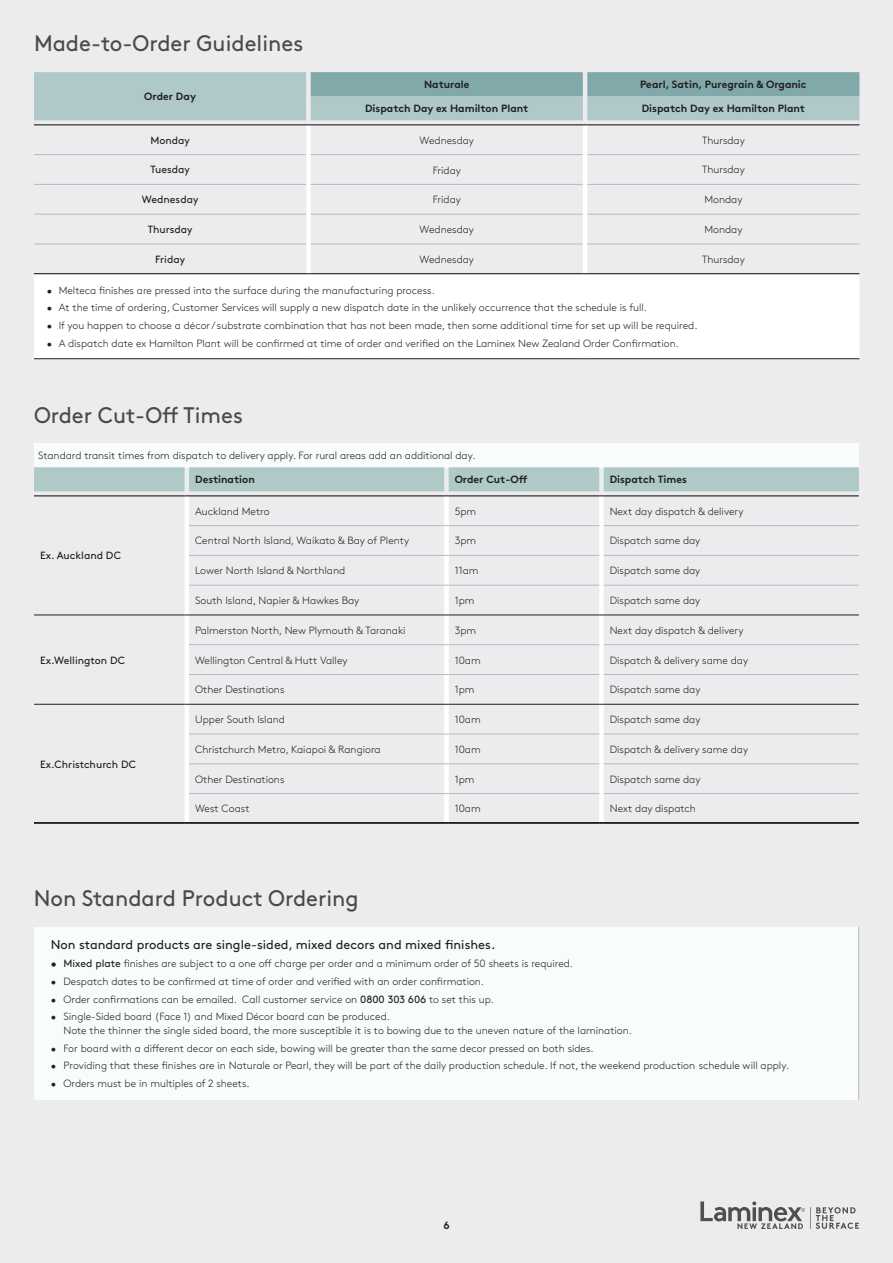
<style>
.page{position:relative;width:893px;height:1263px;background:#ececee}
.page>*{position:absolute;margin:0;border:0;box-sizing:border-box;transform-origin:0 0}
.t1{font:22.5px "Brown";color:#494a4b}
.t2{font:12.75px "Brown";color:#231f20}
.t3{font:300 10.5px/13.5px "Brown";color:#231f20}
.t4{font:700 10.5px "Brown";color:#231f20}
.t5{font:10.5px "Brown";color:#231f20}
.s1{font-weight:400}
</style>
<div class="page">
<svg style="left:700px;top:1201px;width:159px;height:28px"></svg>
<svg style="left:34px;top:125px;width:825px;height:233px"></svg>
<hr style="left:34px;top:154px;width:272px;height:1px;background:#b8b9bc">
<hr style="left:34px;top:184px;width:272px;height:1px;background:#b8b9bc">
<hr style="left:311px;top:214px;width:272px;height:1px;background:#b8b9bc">
<hr style="left:587px;top:214px;width:272px;height:1px;background:#b8b9bc">
<hr style="left:34px;top:214px;width:272px;height:1px;background:#b8b9bc">
<hr style="left:34px;top:244px;width:272px;height:1px;background:#b8b9bc">
<hr style="left:311px;top:244px;width:272px;height:1px;background:#b8b9bc">
<hr style="left:587px;top:244px;width:272px;height:1px;background:#b8b9bc">
<hr style="left:311px;top:154px;width:272px;height:1px;background:#b8b9bc">
<hr style="left:587px;top:154px;width:272px;height:1px;background:#b8b9bc">
<hr style="left:311px;top:184px;width:272px;height:1px;background:#b8b9bc">
<hr style="left:587px;top:184px;width:272px;height:1px;background:#b8b9bc">
<svg style="left:34px;top:72px;width:825px;height:53px;background:#a5c0c1"></svg>
<hr style="left:587px;top:124px;width:272px;height:1px;background:#231f20">
<hr style="left:34px;top:273px;width:272px;height:1px;background:#231f20">
<hr style="left:311px;top:273px;width:272px;height:1px;background:#231f20">
<hr style="left:587px;top:273px;width:272px;height:1px;background:#231f20">
<hr style="left:34px;top:358px;width:272px;height:1px;background:#231f20">
<hr style="left:311px;top:358px;width:272px;height:1px;background:#231f20">
<hr style="left:587px;top:358px;width:272px;height:1px;background:#231f20">
<div style="left:34px;top:443px;width:825px;height:24px;background:#f9fcfc"></div>
<svg style="left:34px;top:467px;width:825px;height:357px"></svg>
<hr style="left:449px;top:793px;width:150px;height:1px;background:#b8b9bc">
<hr style="left:604px;top:793px;width:255px;height:1px;background:#b8b9bc">
<hr style="left:34px;top:822px;width:825px;height:1px;background:#231f20">
<div style="left:34px;top:927px;width:825px;height:173px;background:#f9fcfc"></div>
<hr style="left:858px;top:927px;width:1px;height:173px;background:#b8b9bc">
<h1 class="t1" style="left:34px;top:26px;width:271px">Made-to-Order Guidelines</h1>
<p class="t4" style="left:144px;top:88px;width:53px">Order Day</p>
<p class="t4" style="left:424px;top:76px;width:47px">Naturale</p>
<p class="t4" style="left:640px;top:76px;width:168px">Pearl, Satin, Puregrain &amp; Organic</p>
<p class="t4" style="left:365px;top:100px;width:165px">Dispatch Day ex Hamilton Plant</p>
<p class="t4" style="left:642px;top:100px;width:165px">Dispatch Day ex Hamilton Plant</p>
<p class="t5" style="left:150px;top:132px;width:41px">Monday</p>
<p class="t3" style="left:420px;top:133px;width:56px">Wednesday</p>
<p class="t3" style="left:702px;top:133px;width:44px">Thursday</p>
<p class="t5" style="left:150px;top:162px;width:41px">Tuesday</p>
<p class="t3" style="left:433px;top:163px;width:30px">Friday</p>
<p class="t3" style="left:702px;top:162px;width:44px">Thursday</p>
<p class="t5" style="left:142px;top:192px;width:58px">Wednesday</p>
<p class="t3" style="left:433px;top:192px;width:30px">Friday</p>
<p class="t3" style="left:704px;top:192px;width:40px">Monday</p>
<p class="t5" style="left:148px;top:221px;width:46px">Thursday</p>
<p class="t3" style="left:420px;top:222px;width:56px">Wednesday</p>
<p class="t3" style="left:704px;top:222px;width:40px">Monday</p>
<p class="t5" style="left:155px;top:251px;width:32px">Friday</p>
<p class="t3" style="left:420px;top:252px;width:56px">Wednesday</p>
<p class="t3" style="left:702px;top:252px;width:44px">Thursday</p>
<p class="t3" style="left:47px;top:282px;width:390px">• Melteca finishes are pressed into the surface during the manufacturing process.</p>
<p class="t3" style="left:47px;top:300px;width:602px">• At the time of ordering, Customer Services will supply a new dispatch date in the unlikely occurrence that the schedule is full.</p>
<p class="t3" style="left:47px;top:318px;width:652px">• If you happen to choose a décor / substrate combination that has not been made, then some additional time for set up will be required.</p>
<p class="t3" style="left:47px;top:336px;width:634px">• A dispatch date ex Hamilton Plant will be confirmed at time of order and verified on the Laminex New Zealand Order Confirmation.</p>
<h1 class="t1" style="left:34px;top:398px;width:210px">Order Cut-Off Times</h1>
<p class="t3" style="left:38px;top:448px;width:439px">Standard transit times from dispatch to delivery apply. For rural areas add an additional day.</p>
<p class="t4" style="left:195px;top:471px;width:61px">Destination</p>
<p class="t4" style="left:455px;top:471px;width:74px">Order Cut-Off</p>
<p class="t4" style="left:610px;top:471px;width:79px">Dispatch Times</p>
<p class="t5" style="left:40px;top:548px;width:82px">Ex. Auckland DC</p>
<p class="t5" style="left:40px;top:652px;width:87px">Ex.Wellington DC</p>
<p class="t5" style="left:40px;top:756px;width:97px">Ex.Christchurch DC</p>
<p class="t3" style="left:195px;top:504px;width:76px">Auckland Metro</p>
<p class="t3" style="left:455px;top:504px;width:23px">5pm</p>
<p class="t3" style="left:610px;top:504px;width:135px">Next day dispatch &amp; delivery</p>
<p class="t3" style="left:195px;top:533px;width:216px">Central North Island, Waikato &amp; Bay of Plenty</p>
<p class="t3" style="left:455px;top:533px;width:23px">3pm</p>
<p class="t3" style="left:610px;top:533px;width:92px">Dispatch same day</p>
<p class="t3" style="left:195px;top:563px;width:152px">Lower North Island &amp; Northland</p>
<p class="t3" style="left:455px;top:563px;width:25px">11am</p>
<p class="t3" style="left:610px;top:563px;width:92px">Dispatch same day</p>
<p class="t3" style="left:195px;top:593px;width:166px">South Island, Napier &amp; Hawkes Bay</p>
<p class="t3" style="left:455px;top:593px;width:21px">1pm</p>
<p class="t3" style="left:610px;top:593px;width:92px">Dispatch same day</p>
<p class="t3" style="left:195px;top:623px;width:212px">Palmerston North, New Plymouth &amp; Taranaki</p>
<p class="t3" style="left:455px;top:623px;width:23px">3pm</p>
<p class="t3" style="left:610px;top:623px;width:135px">Next day dispatch &amp; delivery</p>
<p class="t3" style="left:195px;top:652px;width:154px">Wellington Central &amp; Hutt Valley</p>
<p class="t3" style="left:455px;top:652px;width:27px">10am</p>
<p class="t3" style="left:610px;top:652px;width:140px">Dispatch &amp; delivery same day</p>
<p class="t3" style="left:195px;top:682px;width:91px">Other Destinations</p>
<p class="t3" style="left:455px;top:682px;width:21px">1pm</p>
<p class="t3" style="left:610px;top:682px;width:92px">Dispatch same day</p>
<p class="t3" style="left:195px;top:712px;width:91px">Upper South Island</p>
<p class="t3" style="left:455px;top:712px;width:27px">10am</p>
<p class="t3" style="left:610px;top:712px;width:92px">Dispatch same day</p>
<p class="t3" style="left:195px;top:742px;width:187px">Christchurch Metro, Kaiapoi &amp; Rangiora</p>
<p class="t3" style="left:455px;top:742px;width:27px">10am</p>
<p class="t3" style="left:610px;top:742px;width:140px">Dispatch &amp; delivery same day</p>
<p class="t3" style="left:195px;top:771px;width:91px">Other Destinations</p>
<p class="t3" style="left:455px;top:771px;width:21px">1pm</p>
<p class="t3" style="left:610px;top:771px;width:92px">Dispatch same day</p>
<p class="t3" style="left:195px;top:801px;width:56px">West Coast</p>
<p class="t3" style="left:455px;top:801px;width:27px">10am</p>
<p class="t3" style="left:610px;top:801px;width:88px">Next day dispatch</p>
<h1 class="t1" style="left:34px;top:881px;width:327px">Non Standard Product Ordering</h1>
<p class="t2" style="left:51px;top:935px;width:446px">Non standard products are single-sided, mixed decors and mixed finishes.</p>
<p class="t3" style="left:51px;top:956px;width:524px"><span class="s1">• Mixed plate</span> finishes are subject to a one off charge per order and a minimum order of 50 sheets is required.</p>
<p class="t3" style="left:51px;top:973px;width:435px">• Despatch dates to be confirmed at time of order and verified with an order confirmation.</p>
<p class="t3" style="left:51px;top:991px;width:445px">• Order confirmations can be emailed. Call customer service on <span class="s1">0800 303 606</span> to set this up.</p>
<p class="t3" style="left:63px;top:1009px;width:570px;text-indent:-13px">• Single-Sided board (Face 1) and Mixed Décor board can be produced.<br>Note the thinner the single sided board, the more susceptible it is to bowing due to the uneven nature of the lamination.</p>
<p class="t3" style="left:51px;top:1040px;width:544px">• For board with a different decor on each side, bowing will be greater than the same decor pressed on both sides.</p>
<p class="t3" style="left:51px;top:1058px;width:740px">• Providing that these finishes are in Naturale or Pearl, they will be part of the daily production schedule. If not, the weekend production schedule will apply.</p>
<p class="t3" style="left:51px;top:1076px;width:201px">• Orders must be in multiples of 2 sheets.</p>
<p class="t4" style="left:443px;top:1217px;width:8px">6</p>
</div>
